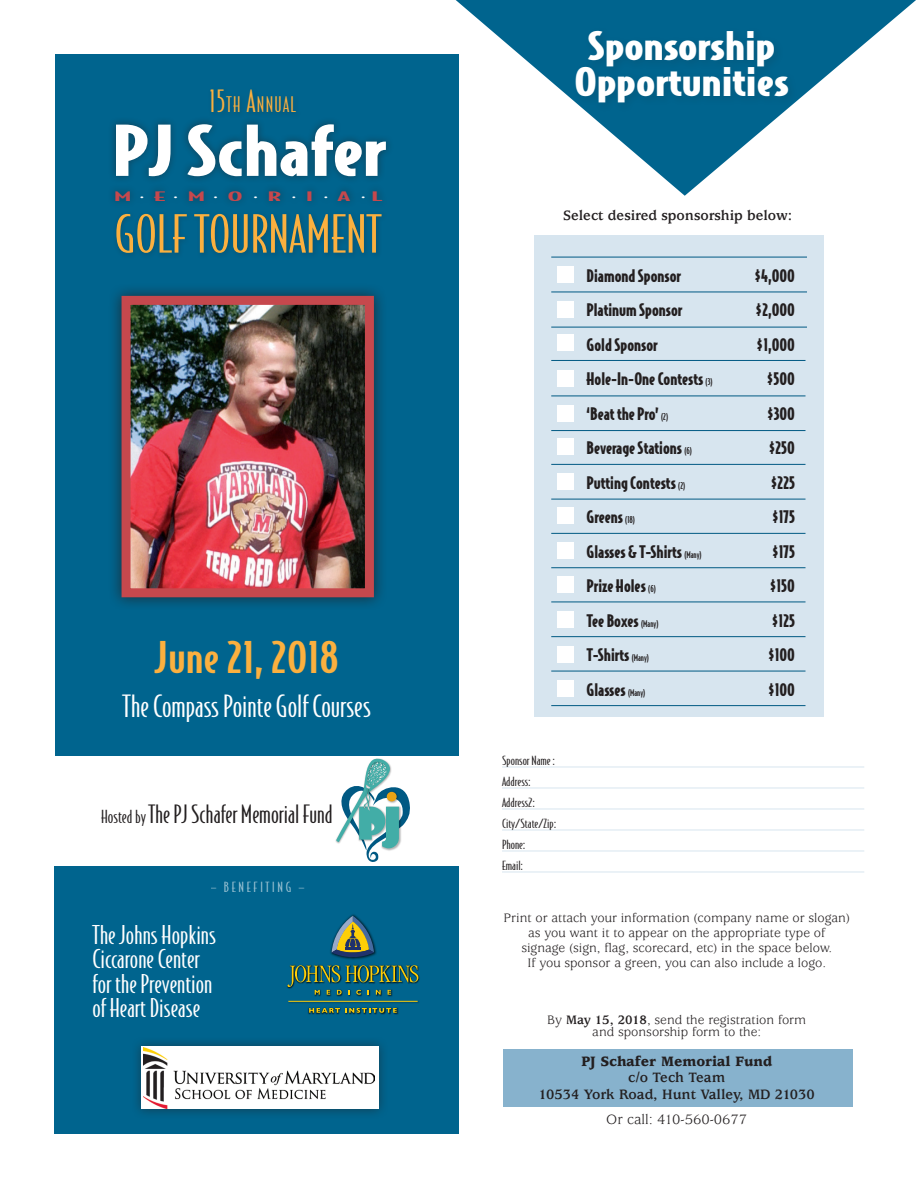
<style>
.page{position:relative;width:918px;height:1188px;background:#fff}
.page>*{position:absolute;margin:0;border:0;box-sizing:border-box;transform-origin:0 0}
.bodyTxt{font:900 66.45px "Bodega Sans";color:#fff;scale:1.25 1}
.bodyTxt-2{font:49.8px "Bodega Sans";color:#fbb03f;scale:1.25 1}
.t1{font:500 41.55px "Bodega Sans";letter-spacing:.01em;color:#fbb03f;scale:1.2 1}
.bodyTxt-3{font:900 37.5px "Bodega Sans";color:#fff;scale:1.25 1}
.t2{font:29.1px "Bodega Sans";color:#fff;scale:1.2 1}
.t3{font:24.6px/24.6px "Bodega Sans";color:#fff;scale:1.25 1}
.t4{font:24px "Bodega Sans";color:#231f20;scale:1.2 1}
.bodyTxt-4{font:20.4px "Bodega Sans";letter-spacing:.055em;color:#fbb03f;scale:1.1 1}
.bodyTxt-5{font:900 16.5px "Bodega Sans";color:#231f20}
.bodyTxt-6{font:700 15px "Usherwood";color:#231f20}
.bodyTxt-7{font:900 15px "Usherwood";color:#231f20}
.bodyTxt-8{font:15px "Usherwood";color:#231f20}
.bodyTxt-9{font:13.5px/15px "Usherwood";color:#231f20;text-align:center}
.t5{font:13.35px "Bodega Sans";letter-spacing:.16em;color:#fff;scale:1.25 1}
.bodyTxt-10{font:500 12.45px "Bodega Sans";color:#c6484d;scale:3 1}
.RgstrnNamLine{font:12px "Bodega Sans";color:#231f20;scale:1.3 1}
.s1{font-size:29.1px}
.s2{color:#fff}
.s3{font-size:17.1px}
.s4{font-weight:500;font-size:9px}
.s5{font-weight:700}
</style>
<div class="page">
<div style="left:503px;top:1049px;width:350px;height:57px;background:#87b2cd"></div>
<svg style="left:456px;top:0;width:460px;height:196px"></svg>
<div style="left:571px;top:26px;width:228px;height:88px;background:#01618a"></div>
<hr style="left:502px;top:767px;width:362px;height:1px;background:#d7e5ef">
<hr style="left:502px;top:788px;width:362px;height:1px;background:#d7e5ef">
<hr style="left:502px;top:809px;width:362px;height:1px;background:#d7e5ef">
<hr style="left:502px;top:830px;width:362px;height:1px;background:#d7e5ef">
<hr style="left:502px;top:851px;width:362px;height:1px;background:#d7e5ef">
<hr style="left:502px;top:872px;width:362px;height:1px;background:#d7e5ef">
<div style="left:534px;top:235px;width:290px;height:482px;background:#d7e5ef"></div>
<hr style="left:551px;top:360px;width:255px;height:1px;background:#005983">
<hr style="left:551px;top:327px;width:256px;height:1px;background:#005983">
<div style="left:557px;top:267px;width:16px;height:16px;background:#fff"></div>
<hr style="left:551px;top:396px;width:255px;height:1px;background:#005983">
<hr style="left:551px;top:430px;width:255px;height:1px;background:#005983">
<hr style="left:551px;top:464px;width:255px;height:1px;background:#005983">
<hr style="left:551px;top:567px;width:255px;height:1px;background:#005983">
<hr style="left:551px;top:602px;width:255px;height:1px;background:#005983">
<hr style="left:551px;top:499px;width:255px;height:1px;background:#005983">
<hr style="left:551px;top:636px;width:255px;height:1px;background:#005983">
<hr style="left:551px;top:671px;width:255px;height:1px;background:#005983">
<hr style="left:551px;top:705px;width:255px;height:1px;background:#005983">
<hr style="left:551px;top:533px;width:255px;height:1px;background:#005983">
<div style="left:557px;top:542px;width:16px;height:17px;background:#fff"></div>
<div style="left:557px;top:508px;width:16px;height:16px;background:#fff"></div>
<div style="left:557px;top:473px;width:16px;height:17px;background:#fff"></div>
<div style="left:557px;top:577px;width:16px;height:16px;background:#fff"></div>
<div style="left:557px;top:611px;width:16px;height:16px;background:#fff"></div>
<div style="left:557px;top:646px;width:16px;height:16px;background:#fff"></div>
<div style="left:557px;top:680px;width:16px;height:17px;background:#fff"></div>
<div style="left:557px;top:439px;width:16px;height:16px;background:#fff"></div>
<div style="left:557px;top:405px;width:16px;height:16px;background:#fff"></div>
<div style="left:557px;top:370px;width:16px;height:17px;background:#fff"></div>
<hr style="left:551px;top:292px;width:256px;height:1px;background:#005983">
<div style="left:557px;top:301px;width:16px;height:17px;background:#fff"></div>
<div style="left:557px;top:335px;width:16px;height:16px;background:#fff"></div>
<hr style="left:551px;top:257px;width:256px;height:1px;background:#005983">
<div style="left:54px;top:866px;width:405px;height:268px;background:#00648e"></div>
<div style="left:56px;top:54px;width:403px;height:702px;background:#00648e"></div>
<div style="left:108px;top:116px;width:286px;height:68px;background:#231f20;opacity:.5"></div>
<div style="left:113px;top:210px;width:275px;height:49px;background:#025f86"></div>
<div style="left:207px;top:86px;width:95px;height:33px;background:#01618a"></div>
<div style="left:107px;top:183px;width:282px;height:26px;background:#231f20;opacity:.5"></div>
<div style="left:108px;top:282px;width:279px;height:328px;background:#231f20;opacity:.75"></div>
<img style="left:132px;top:306px;width:232px;height:281px">
<div style="left:122px;top:296px;width:252px;height:301px;border:9px solid #c6484d"></div>
<div style="left:131px;top:1036px;width:258px;height:83px;background:#231f20;opacity:.53"></div>
<div style="left:141px;top:1046px;width:238px;height:63px;background:#fff"></div>
<img style="left:143px;top:1048px;width:231px;height:60px">
<svg style="left:336px;top:758px;width:74px;height:104px"></svg>
<img style="left:308px;top:1007px;width:91px;height:8px">
<svg style="left:309px;top:1008px;width:88px;height:5px"></svg>
<img style="left:288px;top:1000px;width:131px;height:3px">
<hr style="left:288px;top:1001px;width:130px;height:1px;background:#fece08">
<img style="left:314px;top:995px;width:79px;height:2px">
<img style="left:418px;top:966px;width:2px;height:16px">
<svg style="left:288px;top:965px;width:130px;height:30px"></svg>
<img style="left:330px;top:914px;width:47px;height:46px">
<svg style="left:332px;top:916px;width:42px;height:43px"></svg>
<p class="bodyTxt-4" style="left:210px;top:92px;width:80px"><span class="s1">15</span>TH <span class="s1">A</span>NNUAL</p>
<p class="bodyTxt" style="left:112px;top:106px;width:221px">PJ Schafer</p>
<p class="bodyTxt-2" style="left:115px;top:204px;width:215px">GOLF TOURNAMENT</p>
<p class="bodyTxt-10" style="left:114px;top:189px;width:91px">M<span class="s2">•</span> E<span class="s2">•</span> M<span class="s2">•</span> O<span class="s2">•</span> R<span class="s2">•</span> I<span class="s2">•</span> A<span class="s2">•</span> L</p>
<p class="t1" style="left:155px;top:632px;width:155px">June21,2018</p>
<p class="t2" style="left:123px;top:688px;width:209px">The Compass Pointe Golf Courses</p>
<p class="t4" style="left:101px;top:800px;width:195px"><span class="s3">Hosted by</span> The PJ Schafer Memorial Fund</p>
<p class="t5" style="left:211px;top:879px;width:77px">— BENEFITING —</p>
<p class="t3" style="left:93px;top:922px;width:100px">The Johns Hopkins<br>Ciccarone Center</p>
<p class="t3" style="left:93px;top:971px;width:97px">for the Prevention of Heart Disease</p>
<p class="bodyTxt-3" style="left:588px;top:21px;width:151px">Sponsorship</p>
<p class="bodyTxt-3" style="left:575px;top:57px;width:173px">Opportunities</p>
<p class="bodyTxt-6" style="left:564px;top:207px;width:230px">Select desired sponsorship below:</p>
<p class="RgstrnNamLine" style="left:502px;top:753px;width:42px">Sponsor Name :</p>
<p class="RgstrnNamLine" style="left:502px;top:774px;width:24px">Address:</p>
<p class="RgstrnNamLine" style="left:502px;top:795px;width:27px">Address2:</p>
<p class="RgstrnNamLine" style="left:502px;top:816px;width:43px">City/State/Zip:</p>
<p class="RgstrnNamLine" style="left:502px;top:837px;width:20px">Phone:</p>
<p class="RgstrnNamLine" style="left:502px;top:858px;width:18px">Email:</p>
<p class="bodyTxt-5" style="left:587px;top:264px;width:96px">Diamond Sponsor</p>
<p class="bodyTxt-5" style="left:755px;top:264px;width:41px">$4,000</p>
<p class="bodyTxt-5" style="left:587px;top:299px;width:97px">Platinum Sponsor</p>
<p class="bodyTxt-5" style="left:756px;top:299px;width:40px">$2,000</p>
<p class="bodyTxt-5" style="left:587px;top:333px;width:73px">Gold Sponsor</p>
<p class="bodyTxt-5" style="left:757px;top:333px;width:39px">$1,000</p>
<p class="bodyTxt-5" style="left:587px;top:368px;width:128px">Hole-In-One Contests <span class="s4">(3)</span></p>
<p class="bodyTxt-5" style="left:767px;top:368px;width:29px">$500</p>
<p class="bodyTxt-5" style="left:587px;top:402px;width:83px">‘Beat the Pro’ <span class="s4">(2)</span></p>
<p class="bodyTxt-5" style="left:768px;top:402px;width:29px">$300</p>
<p class="bodyTxt-5" style="left:587px;top:437px;width:107px">Beverage Stations <span class="s4">(6)</span></p>
<p class="bodyTxt-5" style="left:770px;top:437px;width:27px">$250</p>
<p class="bodyTxt-5" style="left:587px;top:471px;width:100px">Putting Contests <span class="s4">(2)</span></p>
<p class="bodyTxt-5" style="left:772px;top:471px;width:25px">$225</p>
<p class="bodyTxt-5" style="left:587px;top:506px;width:50px">Greens <span class="s4">(18)</span></p>
<p class="bodyTxt-5" style="left:773px;top:506px;width:24px">$175</p>
<p class="bodyTxt-5" style="left:587px;top:540px;width:117px">Glasses &amp; T-Shirts <span class="s4">(Many)</span></p>
<p class="bodyTxt-5" style="left:773px;top:540px;width:24px">$175</p>
<p class="bodyTxt-5" style="left:587px;top:575px;width:71px">Prize Holes <span class="s4">(6)</span></p>
<p class="bodyTxt-5" style="left:770px;top:575px;width:26px">$150</p>
<p class="bodyTxt-5" style="left:587px;top:609px;width:73px">Tee Boxes <span class="s4">(Many)</span></p>
<p class="bodyTxt-5" style="left:773px;top:609px;width:24px">$125</p>
<p class="bodyTxt-5" style="left:587px;top:644px;width:64px">T-Shirts <span class="s4">(Many)</span></p>
<p class="bodyTxt-5" style="left:769px;top:644px;width:28px">$100</p>
<p class="bodyTxt-5" style="left:587px;top:678px;width:60px">Glasses <span class="s4">(Many)</span></p>
<p class="bodyTxt-5" style="left:769px;top:678px;width:28px">$100</p>
<p class="bodyTxt-9" style="left:504px;top:911px;width:348px">Print or attach your information (company name or slogan) as you want it to appear on the appropriate type of<br>signage (sign, flag, scorecard, etc) in the space below.<br>If you sponsor a green, you can also include a logo.</p>
<p class="bodyTxt-9" style="left:547px;top:1014px;width:261px;line-height:12px">By <span class="s5">May 15, 2018</span>, send the registration form and sponsorship form to the:</p>
<p class="bodyTxt-7" style="left:581px;top:1053px;width:192px">PJ Schafer Memorial Fund</p>
<p class="bodyTxt-6" style="left:628px;top:1069px;width:99px">c/o Tech Team</p>
<p class="bodyTxt-6" style="left:539px;top:1086px;width:278px">10534 York Road, Hunt Valley, MD 21030</p>
<p class="bodyTxt-8" style="left:606px;top:1112px;width:142px">Or call: 410-560-0677</p>
</div>
